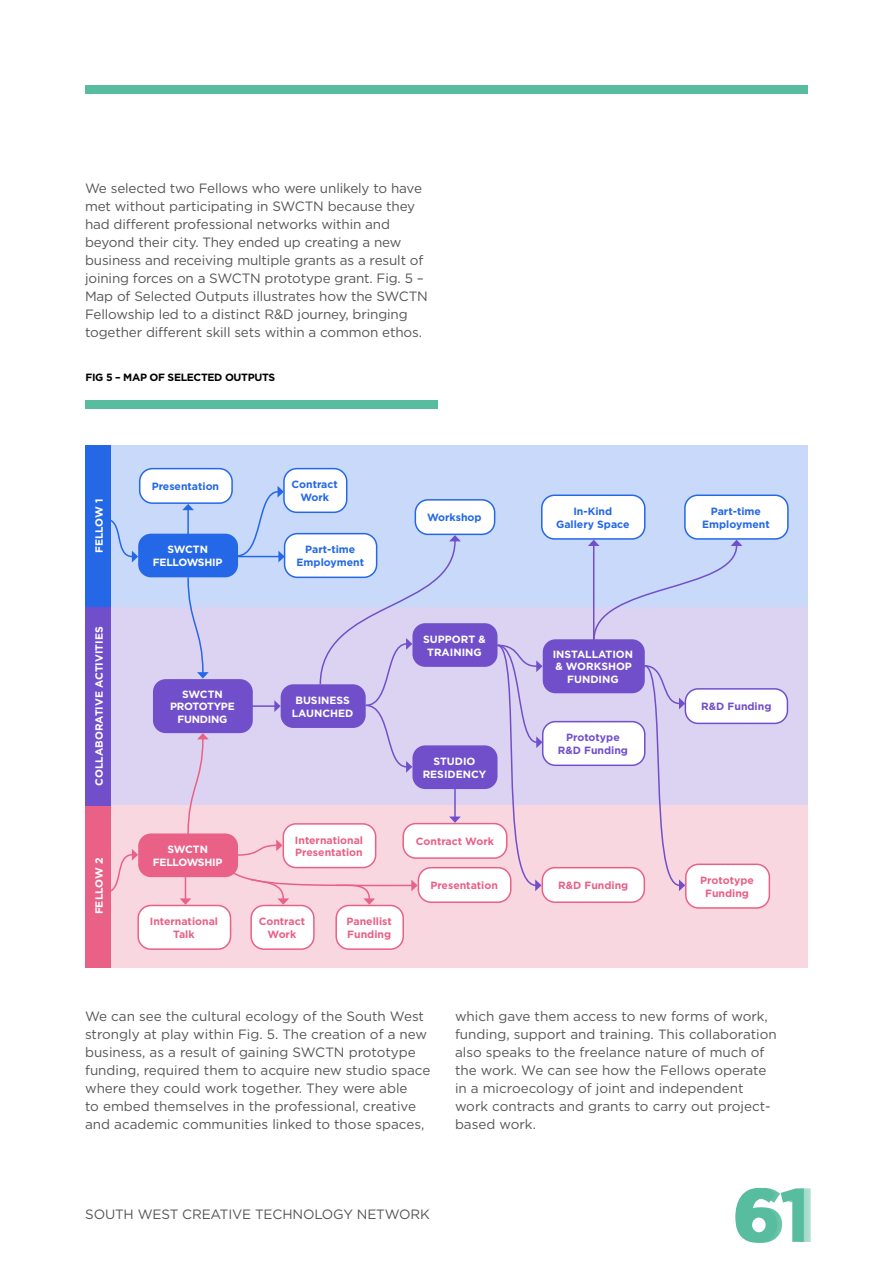
<style>
.page{position:relative;width:893px;height:1263px;background:#fff}
.page>*{position:absolute;margin:0;border:0;box-sizing:border-box;transform-origin:0 0}
.t1{font:700 75.9px "Gotham";color:#58bd9e}
.Body_text{font:13.5px/18px "Gotham";letter-spacing:-.01em;color:#555}
.t2{font:700 10.5px/12.6px "Gotham";color:#e96187;text-align:center}
.t3{font:700 10.5px/12.6px "Gotham";color:#fff;text-align:center}
.t4{font:700 10.5px/12.6px "Gotham";color:#2468e8;text-align:center}
.t5{font:700 10.5px/12.6px "Gotham";letter-spacing:-.025em;color:#fff;text-align:center}
.t6{font:700 10.5px "Gotham";color:#714fcb}
.t7{font:700 10.5px "Gotham";letter-spacing:-.03em;color:#000}
</style>
<div class="page">
<div style="left:85px;top:85px;width:723px;height:9px;background:#58bd9e"></div>
<div style="left:85px;top:401px;width:353px;height:8px;background:#58bd9e"></div>
<div style="left:85px;top:445px;width:27px;height:162px;background:#2468e8"></div>
<div style="left:85px;top:805px;width:27px;height:162px;background:#e96187"></div>
<div style="left:85px;top:607px;width:27px;height:198px;background:#714fcb"></div>
<div style="left:112px;top:445px;width:696px;height:162px;background:#c8d9f9"></div>
<div style="left:112px;top:607px;width:696px;height:198px;background:#dcd3f2"></div>
<div style="left:112px;top:805px;width:696px;height:162px;background:#f9d7e1"></div>
<div style="left:138px;top:534px;width:100px;height:43px;background:#2468e8;border-radius:13px"></div>
<div style="left:138px;top:833px;width:100px;height:44px;background:#e96187;border-radius:13px"></div>
<div style="left:138px;top:905px;width:93px;height:44px;background:#fff;border-radius:13px"></div>
<div style="left:137px;top:905px;width:94px;height:45px;border:2px solid #e96187;border-radius:13px"></div>
<div style="left:283px;top:824px;width:93px;height:43px;background:#fff;border-radius:13px"></div>
<div style="left:283px;top:823px;width:93px;height:45px;border:2px solid #e96187;border-radius:13px"></div>
<div style="left:251px;top:905px;width:63px;height:44px;background:#fff;border-radius:13px"></div>
<div style="left:250px;top:905px;width:65px;height:45px;border:2px solid #e96187;border-radius:13px"></div>
<div style="left:403px;top:823px;width:104px;height:35px;background:#fff;border-radius:13px"></div>
<div style="left:402px;top:823px;width:105px;height:36px;border:2px solid #e96187;border-radius:13px"></div>
<div style="left:284px;top:469px;width:63px;height:43px;background:#fff;border-radius:13px"></div>
<div style="left:283px;top:468px;width:64px;height:45px;border:2px solid #2468e8;border-radius:13px"></div>
<div style="left:285px;top:534px;width:92px;height:43px;background:#fff;border-radius:13px"></div>
<div style="left:284px;top:533px;width:93px;height:45px;border:2px solid #2468e8;border-radius:13px"></div>
<div style="left:336px;top:905px;width:67px;height:44px;background:#fff;border-radius:13px"></div>
<div style="left:335px;top:905px;width:69px;height:45px;border:2px solid #e96187;border-radius:13px"></div>
<div style="left:418px;top:868px;width:93px;height:34px;background:#fff;border-radius:13px"></div>
<div style="left:418px;top:867px;width:93px;height:36px;border:2px solid #e96187;border-radius:13px"></div>
<div style="left:140px;top:469px;width:92px;height:34px;background:#fff;border-radius:13px"></div>
<div style="left:139px;top:468px;width:94px;height:36px;border:2px solid #2468e8;border-radius:13px"></div>
<div style="left:153px;top:679px;width:100px;height:54px;background:#714fcb;border-radius:13px"></div>
<div style="left:281px;top:684px;width:85px;height:44px;background:#714fcb;border-radius:13px"></div>
<div style="left:412px;top:745px;width:85px;height:44px;background:#714fcb;border-radius:13px"></div>
<div style="left:412px;top:623px;width:85px;height:44px;background:#714fcb;border-radius:13px"></div>
<div style="left:543px;top:639px;width:102px;height:54px;background:#714fcb;border-radius:13px"></div>
<div style="left:543px;top:722px;width:102px;height:43px;background:#fff;border-radius:13px"></div>
<div style="left:542px;top:721px;width:103px;height:45px;border:2px solid #714fcb;border-radius:13px"></div>
<div style="left:685px;top:689px;width:102px;height:34px;background:#fff;border-radius:13px"></div>
<div style="left:685px;top:688px;width:103px;height:36px;border:2px solid #714fcb;border-radius:13px"></div>
<div style="left:685px;top:495px;width:103px;height:44px;background:#fff;border-radius:13px"></div>
<div style="left:684px;top:494px;width:105px;height:46px;border:2px solid #2468e8;border-radius:13px"></div>
<div style="left:542px;top:495px;width:103px;height:44px;background:#fff;border-radius:13px"></div>
<div style="left:541px;top:494px;width:104px;height:46px;border:2px solid #2468e8;border-radius:13px"></div>
<div style="left:415px;top:500px;width:80px;height:34px;background:#fff;border-radius:13px"></div>
<div style="left:415px;top:499px;width:80px;height:36px;border:2px solid #2468e8;border-radius:13px"></div>
<svg style="left:187px;top:577px;width:22px;height:101px"></svg>
<svg style="left:187px;top:733px;width:22px;height:101px"></svg>
<svg style="left:319px;top:535px;width:142px;height:238px"></svg>
<svg style="left:236px;top:839px;width:47px;height:17px"></svg>
<svg style="left:180px;top:877px;width:11px;height:28px"></svg>
<hr style="left:187px;top:509px;width:2px;height:28px;background:#2468e8">
<svg style="left:182px;top:504px;width:12px;height:6px"></svg>
<svg style="left:236px;top:486px;width:49px;height:76px"></svg>
<hr style="left:238px;top:705px;width:37px;height:2px;background:#714fcb">
<svg style="left:274px;top:700px;width:7px;height:12px"></svg>
<svg style="left:588px;top:540px;width:154px;height:101px"></svg>
<hr style="left:454px;top:781px;width:2px;height:36px;background:#714fcb">
<svg style="left:449px;top:816px;width:12px;height:7px"></svg>
<svg style="left:643px;top:664px;width:42px;height:227px"></svg>
<svg style="left:496px;top:644px;width:47px;height:247px"></svg>
<div style="left:686px;top:864px;width:83px;height:44px;background:#fff;border-radius:13px"></div>
<div style="left:685px;top:863px;width:85px;height:46px;border:2px solid #e96187;border-radius:13px"></div>
<div style="left:542px;top:868px;width:102px;height:34px;background:#fff;border-radius:13px"></div>
<div style="left:541px;top:867px;width:104px;height:36px;border:2px solid #e96187;border-radius:13px"></div>
<svg style="left:231px;top:871px;width:187px;height:34px"></svg>
<svg style="left:111px;top:517px;width:27px;height:45px"></svg>
<svg style="left:111px;top:849px;width:27px;height:45px"></svg>
<p class="Body_text" style="left:85px;top:179px;width:344px">We selected two Fellows who were unlikely to have met without participating in SWCTN because they had different professional networks within and beyond their city. They ended up creating a new business and receiving multiple grants as a result of joining forces on a SWCTN prototype grant. Fig. 5 – Map of Selected Outputs illustrates how the SWCTN Fellowship led to a distinct R&amp;D journey, bringing together different skill sets within a common ethos.</p>
<p class="t7" style="left:86px;top:371px;width:191px">FIG 5 – MAP OF SELECTED OUTPUTS</p>
<p class="t3" style="left:93px;top:553px;width:56px;rotate:-90deg">FELLOW 1</p>
<p class="t3" style="left:93px;top:786px;width:160px;rotate:-90deg">COLLABORATIVE ACTIVITIES</p>
<p class="t3" style="left:93px;top:914px;width:58px;rotate:-90deg">FELLOW 2</p>
<p class="t4" style="left:152px;top:480px;width:69px">Presentation</p>
<p class="t5" style="left:153px;top:543px;width:71px">SWCTN<br>FELLOWSHIP</p>
<p class="t4" style="left:292px;top:478px;width:48px">Contract<br>Work</p>
<p class="t4" style="left:305px;top:543px;width:52px">Part-time</p>
<p class="t4" style="left:297px;top:556px;width:69px">Employment</p>
<p class="t4" style="left:427px;top:511px;width:56px">Workshop</p>
<p class="t5" style="left:170px;top:688px;width:66px">SWCTN<br>PROTOTYPE<br>FUNDING</p>
<p class="t3" style="left:292px;top:694px;width:63px">BUSINESS<br>LAUNCHED</p>
<p class="t5" style="left:153px;top:843px;width:71px">SWCTN<br>FELLOWSHIP</p>
<p class="t2" style="left:150px;top:915px;width:70px">International<br>Talk</p>
<p class="t2" style="left:295px;top:833px;width:70px;text-align:left">International<br>Presentation</p>
<p class="t2" style="left:259px;top:915px;width:48px">Contract<br>Work</p>
<p class="t2" style="left:347px;top:915px;width:47px;text-align:left">Panellist<br>Funding</p>
<p class="t3" style="left:423px;top:633px;width:64px">SUPPORT &amp;<br>TRAINING</p>
<p class="t3" style="left:423px;top:755px;width:65px">STUDIO<br>RESIDENCY</p>
<p class="t2" style="left:416px;top:835px;width:80px">Contract Work</p>
<p class="t2" style="left:430px;top:879px;width:69px">Presentation</p>
<p class="t4" style="left:573px;top:505px;width:40px">In-Kind</p>
<p class="t4" style="left:556px;top:517px;width:75px">Gallery Space</p>
<p class="t3" style="left:553px;top:648px;width:82px">INSTALLATION &amp; WORKSHOP<br>FUNDING</p>
<p class="t6" style="left:566px;top:731px;width:55px">Prototype</p>
<p class="t6" style="left:558px;top:743px;width:72px">R&amp;D Funding</p>
<p class="t2" style="left:558px;top:879px;width:72px">R&amp;D Funding</p>
<p class="t4" style="left:711px;top:505px;width:52px">Part-time</p>
<p class="t4" style="left:702px;top:517px;width:69px">Employment</p>
<p class="t6" style="left:701px;top:700px;width:72px">R&amp;D Funding</p>
<p class="t2" style="left:700px;top:874px;width:55px">Prototype</p>
<p class="t2" style="left:705px;top:886px;width:45px">Funding</p>
<p class="Body_text" style="left:85px;top:1007px;width:347px">We can see the cultural ecology of the South West strongly at play within Fig. 5. The creation of a new business, as a result of gaining SWCTN prototype funding, required them to acquire new studio space where they could work together. They were able<br>to embed themselves in the professional, creative and academic communities linked to those spaces,</p>
<p class="Body_text" style="left:455px;top:1007px;width:323px">which gave them access to new forms of work, funding, support and training. This collaboration also speaks to the freelance nature of much of the work. We can see how the Fellows operate in a microecology of joint and independent work contracts and grants to carry out project&shy;based work.</p>
<p class="Body_text" style="left:85px;top:1205px;width:346px">SOUTH WEST CREATIVE TECHNOLOGY NETWORK</p>
<h1 class="t1" style="left:736px;top:1165px;width:83px">61</h1>
</div>
